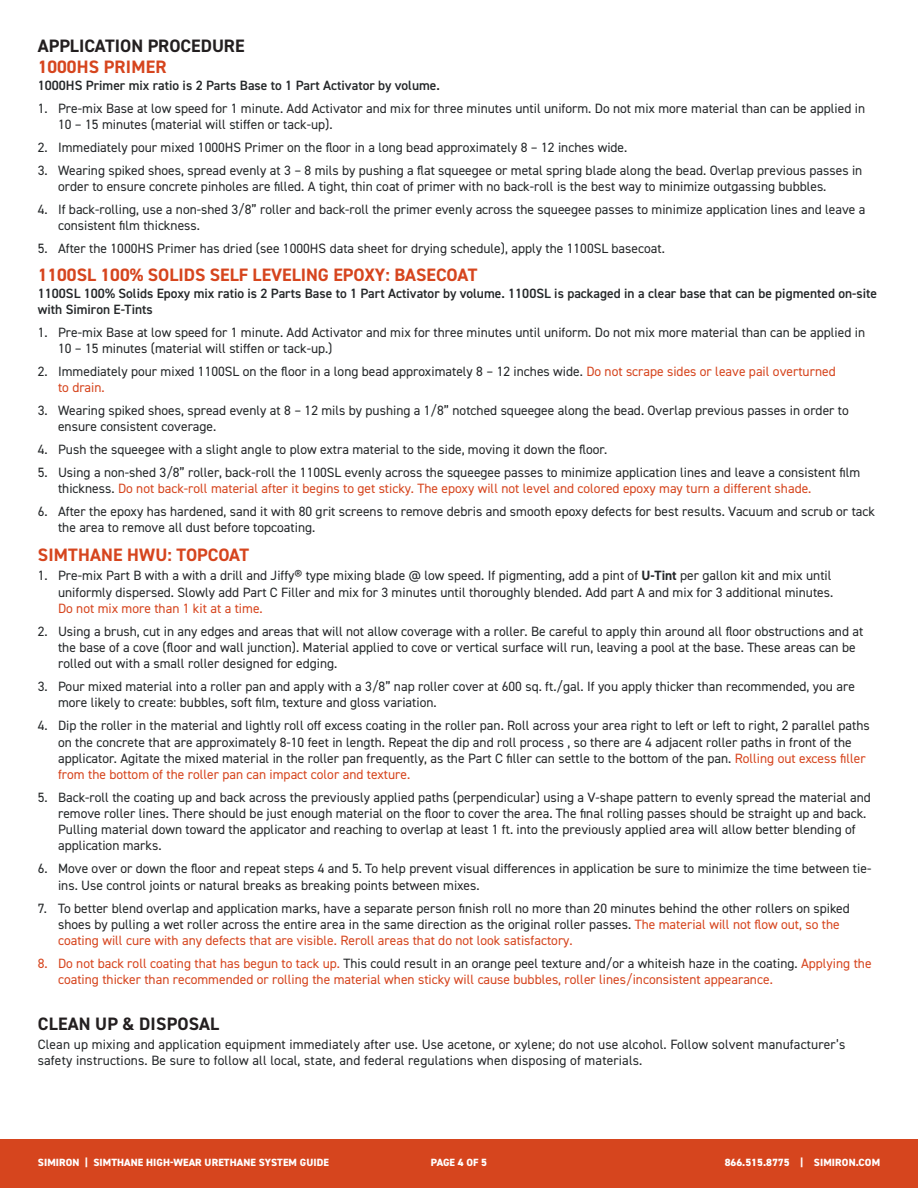
<style>
.page{position:relative;width:918px;height:1188px;background:#fff}
.page>*{position:absolute;margin:0;border:0;box-sizing:border-box;transform-origin:0 0}
.t1{font:700 18px "DIN2014";color:#d6451e}
.t2{font:700 18px "DIN2014";color:#231f20}
.t3{font:13.5px/16.2px "DIN2014";color:#242729}
.t4{font:13.5px/16.2px "DIN2014";color:#d6451e}
.t5{font:600 13.5px/16.2px "DIN2014";color:#242729}
.t6{font:800 10.5px "DIN2014";letter-spacing:.01em;color:#fff}
.s1{color:#d6451e}
.s2{font-weight:700}
.s3{color:#242729}
</style>
<div class="page">
<div style="left:0;top:1139px;width:918px;height:49px;background:#d6451e"></div>
<p class="t2" style="left:38px;top:34px;width:208px">APPLICATION PROCEDURE</p>
<p class="t1" style="left:38px;top:55px;width:130px">1000HS PRIMER</p>
<p class="t5" style="left:38px;top:77px;width:404px">1000HS Primer mix ratio is 2 Parts Base to 1 Part Activator by volume.</p>
<p class="t3" style="left:58px;top:100px;width:809px;text-indent:-20px">1. Pre-mix Base at low speed for 1 minute. Add Activator and mix for three minutes until uniform. Do not mix more material than can be applied in<br>10 – 15 minutes (material will stiffen or tack-up).</p>
<p class="t3" style="left:38px;top:139px;width:591px">2. Immediately pour mixed 1000HS Primer on the floor in a long bead approximately 8 – 12 inches wide.</p>
<p class="t3" style="left:58px;top:162px;width:806px;text-indent:-20px">3. Wearing spiked shoes, spread evenly at 3 – 8 mils by pushing a flat squeegee or metal spring blade along the bead. Overlap previous passes in order to ensure concrete pinholes are filled. A tight, thin coat of primer with no back-roll is the best way to minimize outgassing bubbles.</p>
<p class="t3" style="left:58px;top:201px;width:809px;text-indent:-20px">4. If back-rolling, use a non-shed 3/8” roller and back-roll the primer evenly across the squeegee passes to minimize application lines and leave a consistent film thickness.</p>
<p class="t3" style="left:38px;top:240px;width:629px">5. After the 1000HS Primer has dried (see 1000HS data sheet for drying schedule), apply the 1100SL basecoat.</p>
<p class="t1" style="left:38px;top:263px;width:441px">1100SL 100% SOLIDS SELF LEVELING EPOXY: BASECOAT</p>
<p class="t5" style="left:38px;top:284px;width:841px">1100SL 100% Solids Epoxy mix ratio is 2 Parts Base to 1 Part Activator by volume. 1100SL is packaged in a clear base that can be pigmented on-site with Simiron E-Tints</p>
<p class="t3" style="left:58px;top:324px;width:809px;text-indent:-20px">1. Pre-mix Base at low speed for 1 minute. Add Activator and mix for three minutes until uniform. Do not mix more material than can be applied in<br>10 – 15 minutes (material will stiffen or tack-up.)</p>
<p class="t3" style="left:58px;top:363px;width:779px;text-indent:-20px">2. Immediately pour mixed 1100SL on the floor in a long bead approximately 8 – 12 inches wide. <span class="s1">Do not scrape sides or leave pail overturned to drain.</span></p>
<p class="t3" style="left:58px;top:402px;width:792px;text-indent:-20px">3. Wearing spiked shoes, spread evenly at 8 – 12 mils by pushing a 1/8” notched squeegee along the bead. Overlap previous passes in order to ensure consistent coverage.</p>
<p class="t3" style="left:38px;top:441px;width:571px">4. Push the squeegee with a slight angle to plow extra material to the side, moving it down the floor.</p>
<p class="t3" style="left:58px;top:464px;width:804px;text-indent:-20px">5. Using a non-shed 3/8” roller, back-roll the 1100SL evenly across the squeegee passes to minimize application lines and leave a consistent film thickness. <span class="s1">Do not back-roll material after it begins to get sticky. The epoxy will not level and colored epoxy may turn a different shade.</span></p>
<p class="t3" style="left:58px;top:503px;width:819px;text-indent:-20px">6. After the epoxy has hardened, sand it with 80 grit screens to remove debris and smooth epoxy defects for best results. Vacuum and scrub or tack the area to remove all dust before topcoating.</p>
<p class="t1" style="left:38px;top:543px;width:213px">SIMTHANE HWU: TOPCOAT</p>
<p class="t3" style="left:58px;top:567px;width:777px;text-indent:-20px">1. Pre-mix Part B with a with a drill and Jiffy® type mixing blade @ low speed. If pigmenting, add a pint of <span class="s2">U-Tint</span> per gallon kit and mix until uniformly dispersed. Slowly add Part C Filler and mix for 3 minutes until thoroughly blended. Add part A and mix for 3 additional minutes.<br><span class="s1">Do not mix more than 1 kit at a time.</span></p>
<p class="t3" style="left:58px;top:623px;width:807px;text-indent:-20px">2. Using a brush, cut in any edges and areas that will not allow coverage with a roller. Be careful to apply thin around all floor obstructions and at the base of a cove (floor and wall junction). Material applied to cove or vertical surface will run, leaving a pool at the base. These areas can be rolled out with a small roller designed for edging.</p>
<p class="t3" style="left:58px;top:678px;width:798px;text-indent:-20px">3. Pour mixed material into a roller pan and apply with a 3/8” nap roller cover at 600 sq. ft./gal. If you apply thicker than recommended, you are more likely to create: bubbles, soft film, texture and gloss variation.</p>
<p class="t3" style="left:58px;top:717px;width:813px;text-indent:-20px">4. Dip the roller in the material and lightly roll off excess coating in the roller pan. Roll across your area right to left or left to right, 2 parallel paths on the concrete that are approximately 8-10 feet in length. Repeat the dip and roll process , so there are 4 adjacent roller paths in front of the applicator. Agitate the mixed material in the roller pan frequently, as the Part C filler can settle to the bottom of the pan. <span class="s1">Rolling out excess filler from the bottom of the roller pan can impact color and texture.</span></p>
<p class="t3" style="left:58px;top:789px;width:814px;text-indent:-20px">5. Back-roll the coating up and back across the previously applied paths (perpendicular) using a V-shape pattern to evenly spread the material and remove roller lines. There should be just enough material on the floor to cover the area. The final rolling passes should be straight up and back.<br>Pulling material down toward the applicator and reaching to overlap at least 1 ft. into the previously applied area will allow better blending of application marks.</p>
<p class="t3" style="left:58px;top:860px;width:815px;text-indent:-20px">6. Move over or down the floor and repeat steps 4 and 5. To help prevent visual differences in application be sure to minimize the time between tie&shy;ins. Use control joints or natural breaks as breaking points between mixes.</p>
<p class="t3" style="left:58px;top:900px;width:793px;text-indent:-20px">7. To better blend overlap and application marks, have a separate person finish roll no more than 20 minutes behind the other rollers on spiked shoes by pulling a wet roller across the entire area in the same direction as the original roller passes. <span class="s1">The material will not flow out, so the coating will cure with any defects that are visible. Reroll areas that do not look satisfactory.</span></p>
<p class="t4" style="left:58px;top:955px;width:815px;text-indent:-20px">8. Do not back roll coating that has begun to tack up. <span class="s3">This could result in an orange peel texture and/or a whiteish haze in the coating.</span> Applying the coating thicker than recommended or rolling the material when sticky will cause bubbles, roller lines/inconsistent appearance.</p>
<p class="t2" style="left:38px;top:1011px;width:183px">CLEAN UP &amp; DISPOSAL</p>
<p class="t3" style="left:38px;top:1036px;width:809px">Clean up mixing and application equipment immediately after use. Use acetone, or xylene; do not use alcohol. Follow solvent manufacturer’s safety instructions. Be sure to follow all local, state, and federal regulations when disposing of materials.</p>
<p class="t6" style="left:38px;top:1156px;width:293px">SIMIRON | SIMTHANE HIGH-WEAR URETHANE SYSTEM GUIDE</p>
<p class="t6" style="left:431px;top:1156px;width:58px">PAGE 4 OF 5</p>
<p class="t6" style="left:725px;top:1156px;width:157px">866.515.8775 | SIMIRON.COM</p>
</div>
